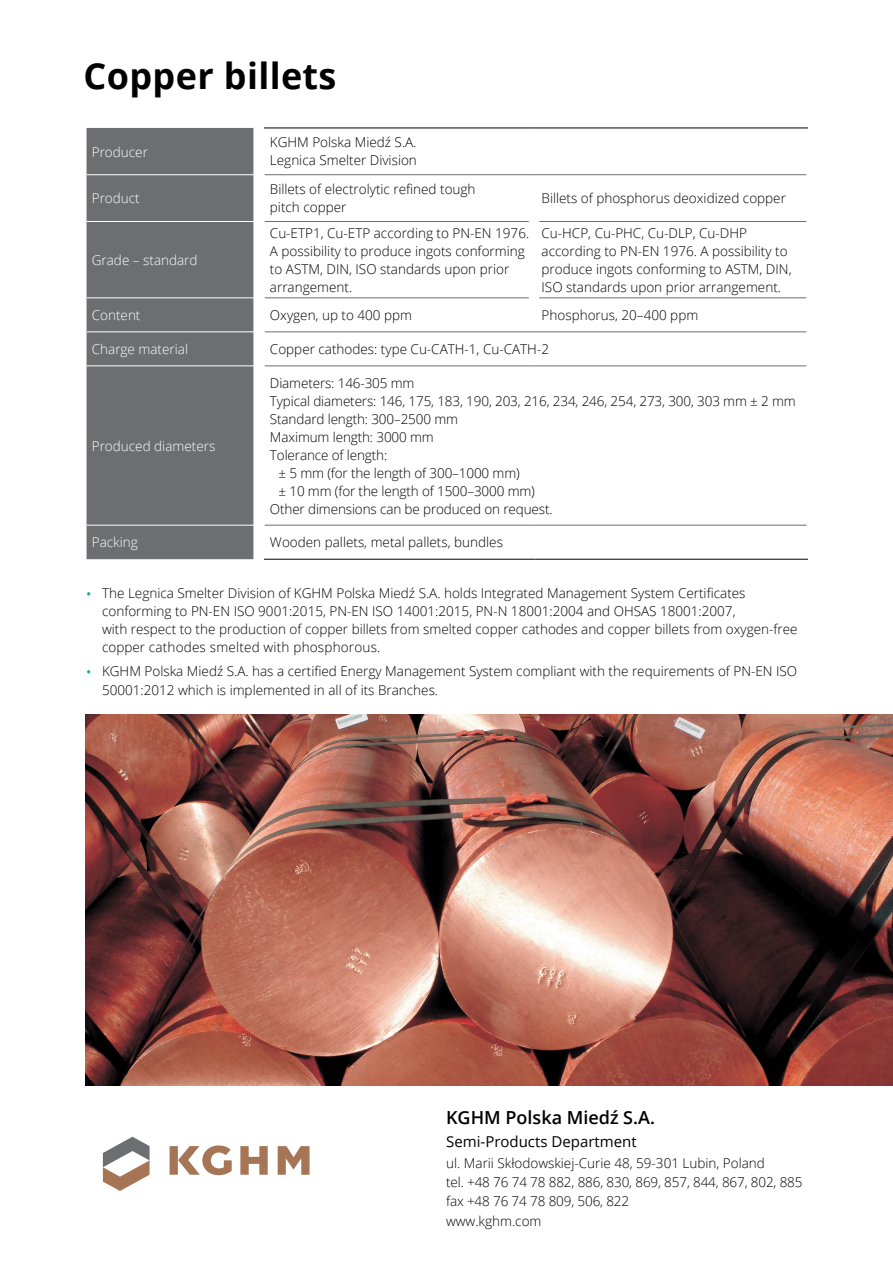
<style>
.page{position:relative;width:893px;height:1263px;background:#fff}
.page>*{position:absolute;margin:0;border:0;box-sizing:border-box;transform-origin:0 0}
.t1{font:700 36px "Open Sans";letter-spacing:.01em;color:#000}
.t2{font:600 18px "Open Sans";color:#000}
.t3{font:15px "Open Sans";color:#000}
.t4{font:300 13.5px/18px "Open Sans";color:#000}
.t5{font:300 13.5px "Open Sans";color:#fff}
.s1{font-size:19.5px;color:#00ae8e}
</style>
<div class="page">
<img style="left:85px;top:715px;width:808px;height:370px">
<div style="left:87px;top:128px;width:166px;height:431px;background:#6d6e71"></div>
<svg style="left:265px;top:175px;width:541px;height:384px"></svg>
<hr style="left:535px;top:175px;width:1px;height:46px;background:#fff">
<hr style="left:535px;top:298px;width:1px;height:33px;background:#fff">
<hr style="left:87px;top:174px;width:176px;height:1px;background:#fff">
<hr style="left:87px;top:221px;width:176px;height:1px;background:#fff">
<hr style="left:87px;top:297px;width:176px;height:1px;background:#fff">
<hr style="left:87px;top:331px;width:176px;height:1px;background:#fff">
<hr style="left:87px;top:365px;width:176px;height:1px;background:#fff">
<hr style="left:87px;top:525px;width:176px;height:1px;background:#fff">
<hr style="left:265px;top:174px;width:271px;height:1px;background:#6d6e71">
<hr style="left:536px;top:174px;width:270px;height:1px;background:#6d6e71">
<hr style="left:265px;top:221px;width:271px;height:1px;background:#6d6e71">
<hr style="left:536px;top:221px;width:270px;height:1px;background:#6d6e71">
<hr style="left:265px;top:297px;width:271px;height:1px;background:#6d6e71">
<hr style="left:536px;top:297px;width:270px;height:1px;background:#6d6e71">
<hr style="left:265px;top:331px;width:271px;height:1px;background:#6d6e71">
<hr style="left:536px;top:331px;width:270px;height:1px;background:#6d6e71">
<hr style="left:265px;top:365px;width:271px;height:1px;background:#6d6e71">
<hr style="left:536px;top:365px;width:270px;height:1px;background:#6d6e71">
<hr style="left:265px;top:525px;width:271px;height:1px;background:#6d6e71">
<hr style="left:536px;top:525px;width:270px;height:1px;background:#6d6e71">
<hr style="left:263px;top:128px;width:273px;height:1px;background:#000">
<hr style="left:536px;top:128px;width:272px;height:1px;background:#000">
<hr style="left:263px;top:559px;width:273px;height:1px;background:#000">
<hr style="left:536px;top:559px;width:272px;height:1px;background:#000">
<div style="left:529px;top:177px;width:10px;height:138px;background:#fff"></div>
<div style="left:253px;top:125px;width:11px;height:439px;background:#fff"></div>
<svg style="left:103px;top:1137px;width:47px;height:54px"></svg>
<svg style="left:170px;top:1145px;width:140px;height:30px"></svg>
<h1 class="t1" style="left:84px;top:50px;width:254px">Copper billets</h1>
<p class="t5" style="left:92px;top:142px;width:58px">Producer</p>
<p class="t4" style="left:270px;top:133px;width:148px">KGHM Polska Miedź S.A.<br>Legnica Smelter Division</p>
<p class="t5" style="left:92px;top:189px;width:49px">Product</p>
<p class="t4" style="left:270px;top:180px;width:207px">Billets of electrolytic refined tough pitch copper</p>
<p class="t4" style="left:542px;top:189px;width:246px">Billets of phosphorus deoxidized copper</p>
<p class="t5" style="left:92px;top:251px;width:107px">Grade – standard</p>
<p class="t4" style="left:270px;top:224px;width:261px">Cu-ETP1, Cu-ETP according to PN-EN 1976.<br>A possibility to produce ingots conforming to ASTM, DIN, ISO standards upon prior arrangement.</p>
<p class="t4" style="left:542px;top:224px;width:251px">Cu-HCP, Cu-PHC, Cu-DLP, Cu-DHP according to PN-EN 1976. A possibility to produce ingots conforming to ASTM, DIN, ISO standards upon prior arrangement.</p>
<p class="t5" style="left:92px;top:306px;width:50px">Content</p>
<p class="t4" style="left:270px;top:306px;width:144px">Oxygen, up to 400 ppm</p>
<p class="t4" style="left:542px;top:306px;width:158px">Phosphorus, 20–400 ppm</p>
<p class="t5" style="left:92px;top:340px;width:98px">Charge material</p>
<p class="t4" style="left:270px;top:340px;width:281px">Copper cathodes: type Cu-CATH-1, Cu-CATH-2</p>
<p class="t5" style="left:92px;top:436px;width:125px">Produced diameters</p>
<p class="t4" style="left:270px;top:373px;width:146px">Diameters: 146-305 mm</p>
<p class="t4" style="left:270px;top:391px;width:527px">Typical diameters: 146, 175, 183, 190, 203, 216, 234, 246, 254, 273, 300, 303 mm ± 2 mm</p>
<p class="t4" style="left:270px;top:409px;width:190px">Standard length: 300–2500 mm</p>
<p class="t4" style="left:270px;top:427px;width:165px">Maximum length: 3000 mm</p>
<p class="t4" style="left:270px;top:445px;width:119px">Tolerance of length:</p>
<p class="t4" style="left:278px;top:463px;width:243px">± 5 mm (for the length of 300–1000 mm)</p>
<p class="t4" style="left:278px;top:481px;width:258px">± 10 mm (for the length of 1500–3000 mm)</p>
<p class="t4" style="left:270px;top:499px;width:284px">Other dimensions can be produced on request.</p>
<p class="t5" style="left:92px;top:533px;width:48px">Packing</p>
<p class="t4" style="left:270px;top:533px;width:234px">Wooden pallets, metal pallets, bundles</p>
<p class="t4" style="left:102px;top:584px;width:697px;text-indent:-17px"><span class="s1">•</span> The Legnica Smelter Division of KGHM Polska Miedź S.A. holds Integrated Management System Certificates conforming to PN-EN ISO 9001:2015, PN-EN ISO 14001:2015, PN-N 18001:2004 and OHSAS 18001:2007,<br>with respect to the production of copper billets from smelted copper cathodes and copper billets from oxygen-free copper cathodes smelted with phosphorous.</p>
<p class="t4" style="left:102px;top:661px;width:697px;line-height:19.2px;text-indent:-17px"><span class="s1">•</span> KGHM Polska Miedź S.A. has a certified Energy Management System compliant with the requirements of PN-EN ISO<br>50001:2012 which is implemented in all of its Branches.</p>
<h2 class="t2" style="left:446px;top:1104px;width:210px">KGHM Polska Miedź S.A.</h2>
<p class="t3" style="left:446px;top:1131px;width:192px">Semi-Products Department</p>
<p class="t4" style="left:446px;top:1153px;width:358px;line-height:19.2px">ul. Marii Skłodowskiej-Curie 48, 59-301 Lubin, Poland<br>tel. +48 76 74 78 882, 886, 830, 869, 857, 844, 867, 802, 885 fax +48 76 74 78 809, 506, 822<br>www.kghm.com</p>
</div>
